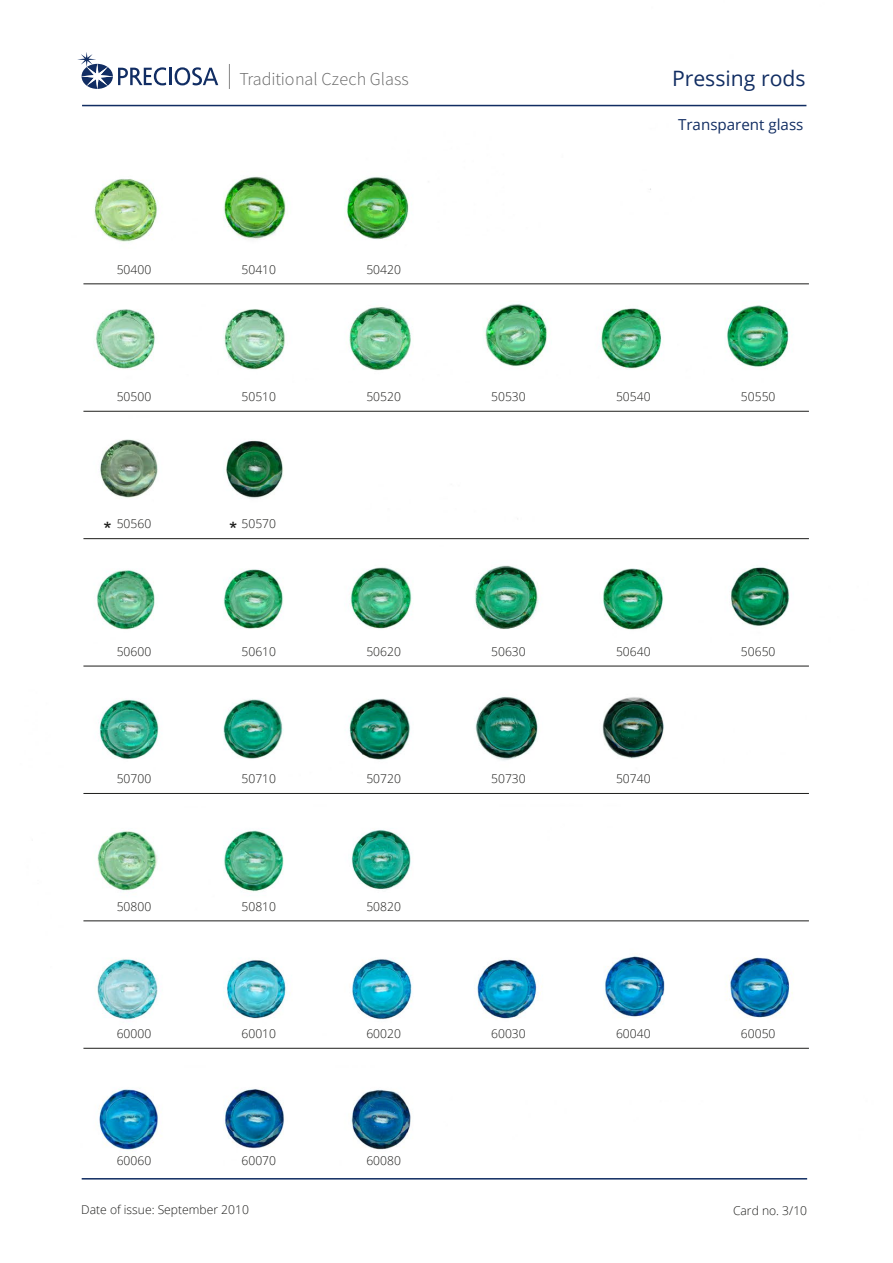
<style>
.page{position:relative;width:893px;height:1263px;background:#fff}
.page>*{position:absolute;margin:0;border:0;box-sizing:border-box;transform-origin:0 0}
.t1{font:21.15px "Open Sans";color:#112d62}
.t2{font:21.15px "Arial";color:#1d1d1b}
.t3{font:300 18.15px "Source Sans Pro";color:#676767}
.t4{font:15.15px "Open Sans";color:#112d62}
.t5{font:300 12.15px "Open Sans";color:#1d1d1b}
</style>
<div class="page">
<img style="left:81px;top:64px;width:728px;height:1116px">
<hr style="left:83px;top:284px;width:726px;height:1px;background:#1d1d1b">
<hr style="left:83px;top:411px;width:726px;height:1px;background:#1d1d1b">
<hr style="left:83px;top:538px;width:726px;height:1px;background:#1d1d1b">
<hr style="left:83px;top:666px;width:726px;height:1px;background:#1d1d1b">
<hr style="left:83px;top:793px;width:726px;height:1px;background:#1d1d1b">
<hr style="left:83px;top:920px;width:726px;height:1px;background:#1d1d1b">
<hr style="left:83px;top:1048px;width:726px;height:1px;background:#1d1d1b">
<hr style="left:82px;top:1178px;width:725px;height:1px;background:#112d62">
<hr style="left:82px;top:105px;width:724px;height:1px;background:#112d62">
<svg style="left:229px;top:64px;width:1px;height:25px"></svg>
<svg style="left:77px;top:52px;width:141px;height:37px"></svg>
<p class="t5" style="left:117px;top:261px;width:36px">50400</p>
<p class="t5" style="left:117px;top:388px;width:36px">50500</p>
<h2 class="t3" style="left:239px;top:68px;width:171px">Traditional Czech Glass</h2>
<p class="t5" style="left:242px;top:261px;width:36px">50410</p>
<p class="t5" style="left:242px;top:388px;width:36px">50510</p>
<p class="t5" style="left:366px;top:261px;width:36px">50420</p>
<p class="t5" style="left:366px;top:388px;width:36px">50520</p>
<p class="t5" style="left:117px;top:516px;width:36px">50560</p>
<p class="t5" style="left:242px;top:516px;width:36px">50570</p>
<h1 class="t2" style="left:104px;top:516px;width:10px">*</h1>
<h1 class="t2" style="left:229px;top:516px;width:10px">*</h1>
<p class="t5" style="left:117px;top:643px;width:36px">50600</p>
<p class="t5" style="left:242px;top:643px;width:36px">50610</p>
<p class="t5" style="left:366px;top:643px;width:36px">50620</p>
<p class="t5" style="left:117px;top:770px;width:36px">50700</p>
<p class="t5" style="left:242px;top:770px;width:36px">50710</p>
<p class="t5" style="left:366px;top:770px;width:36px">50720</p>
<p class="t5" style="left:117px;top:898px;width:36px">50800</p>
<p class="t5" style="left:242px;top:898px;width:36px">50810</p>
<p class="t5" style="left:366px;top:898px;width:36px">50820</p>
<p class="t5" style="left:117px;top:1025px;width:36px">60000</p>
<p class="t5" style="left:242px;top:1025px;width:36px">60010</p>
<p class="t5" style="left:366px;top:1025px;width:36px">60020</p>
<p class="t5" style="left:117px;top:1152px;width:36px">60060</p>
<p class="t5" style="left:242px;top:1153px;width:36px">60070</p>
<p class="t5" style="left:366px;top:1153px;width:36px">60080</p>
<p class="t5" style="left:491px;top:388px;width:36px">50530</p>
<p class="t5" style="left:491px;top:643px;width:36px">50630</p>
<p class="t5" style="left:491px;top:770px;width:36px">50730</p>
<p class="t5" style="left:491px;top:1025px;width:36px">60030</p>
<h1 class="t1" style="left:672px;top:63px;width:135px">Pressing rods</h1>
<p class="t4" style="left:678px;top:114px;width:127px">Transparent glass</p>
<p class="t5" style="left:616px;top:388px;width:36px">50540</p>
<p class="t5" style="left:741px;top:388px;width:36px">50550</p>
<p class="t5" style="left:616px;top:643px;width:36px">50640</p>
<p class="t5" style="left:616px;top:770px;width:36px">50740</p>
<p class="t5" style="left:741px;top:643px;width:36px">50650</p>
<p class="t5" style="left:616px;top:1025px;width:36px">60040</p>
<p class="t5" style="left:741px;top:1025px;width:36px">60050</p>
<p class="t5" style="left:81px;top:1201px;width:169px">Date of issue: September 2010</p>
<p class="t5" style="left:733px;top:1202px;width:76px">Card no. 3/10</p>
</div>
